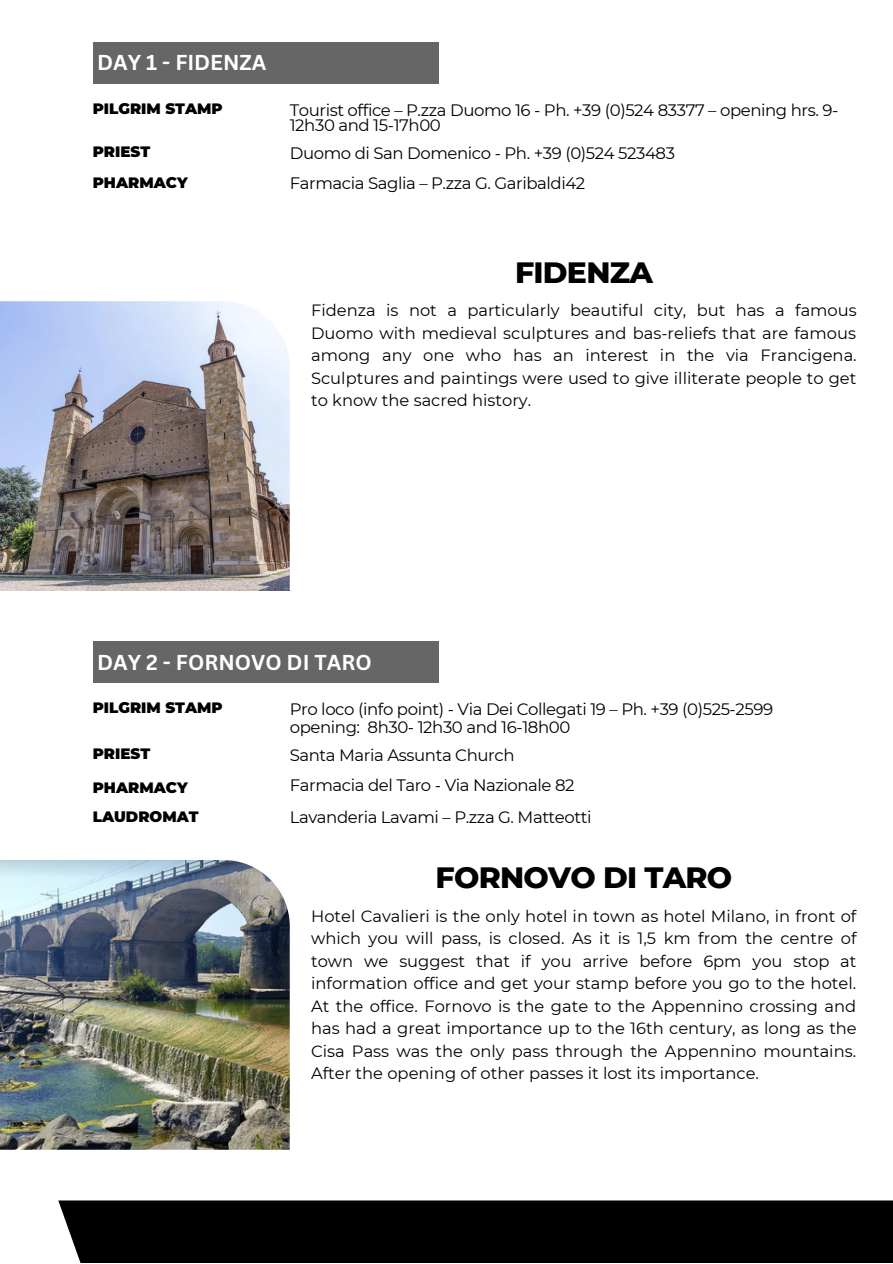
<style>
.page{position:relative;width:893px;height:1264px;background:#fff}
.page>*{position:absolute;margin:0;border:0;box-sizing:border-box;transform-origin:0 0}
.t1{font:800 30px "Montserrat";letter-spacing:-.025em;color:#000}
.t2{font:700 21px "Canva Sans";color:#fff}
.t3{font:16.5px/15.8px "Montserrat";letter-spacing:-.025em;color:#000}
.t4{font:16.35px/22.5px "Montserrat";color:#000;text-align:justify}
.t5{font:900 15px "Montserrat";color:#000}
</style>
<div class="page">
<div style="left:58px;top:1200px;width:834px;height:62px;background:#000"></div>
<div style="left:93px;top:641px;width:345px;height:42px;background:#666"></div>
<img style="left:0;top:860px;width:290px;height:289px">
<img style="left:0;top:301px;width:290px;height:290px">
<div style="left:93px;top:42px;width:345px;height:42px;background:#666"></div>
<p class="t2" style="left:97px;top:48px;width:171px">DAY 1 - FIDENZA</p>
<p class="t5" style="left:93px;top:99px;width:131px">PILGRIM STAMP</p>
<p class="t3" style="left:290px;top:102px;width:550px">Tourist office – P.zza Duomo 16 - Ph. +39 (0)524 83377 – opening hrs. 9-<br>12h30 and 15-17h00</p>
<p class="t5" style="left:93px;top:142px;width:59px">PRIEST</p>
<p class="t3" style="left:290px;top:145px;width:387px">Duomo di San Domenico - Ph. +39 (0)524 523483</p>
<p class="t5" style="left:93px;top:173px;width:96px">PHARMACY</p>
<p class="t3" style="left:290px;top:175px;width:297px">Farmacia Saglia – P.zza G. Garibaldi42</p>
<p class="t1" style="left:515px;top:254px;width:139px">FIDENZA</p>
<p class="t4" style="left:311px;top:299px;width:547px">Fidenza is not a particularly beautiful city, but has a famous Duomo with medieval sculptures and bas-reliefs that are famous among any one who has an interest in the via Francigena.<br>Sculptures and paintings were used to give illiterate people to get to know the sacred history.</p>
<p class="t2" style="left:97px;top:647px;width:276px">DAY 2 - FORNOVO DI TARO</p>
<p class="t5" style="left:93px;top:698px;width:131px">PILGRIM STAMP</p>
<p class="t3" style="left:290px;top:701px;width:485px">Pro loco (info point) - Via Dei Collegati 19 – Ph. +39 (0)525-2599</p>
<p class="t3" style="left:290px;top:719px;width:282px">opening: 8h30- 12h30 and 16-18h00</p>
<p class="t5" style="left:93px;top:744px;width:59px">PRIEST</p>
<p class="t3" style="left:290px;top:747px;width:226px">Santa Maria Assunta Church</p>
<p class="t5" style="left:93px;top:778px;width:96px">PHARMACY</p>
<p class="t3" style="left:290px;top:777px;width:286px">Farmacia del Taro - Via Nazionale 82</p>
<p class="t5" style="left:93px;top:807px;width:107px">LAUDROMAT</p>
<p class="t3" style="left:290px;top:809px;width:303px">Lavanderia Lavami – P.zza G. Matteotti</p>
<p class="t1" style="left:435px;top:858px;width:298px">FORNOVO DI TARO</p>
<p class="t4" style="left:311px;top:904px;width:547px">Hotel Cavalieri is the only hotel in town as hotel Milano, in front of which you will pass, is closed. As it is 1,5 km from the centre of town we suggest that if you arrive before 6pm you stop at information office and get your stamp before you go to the hotel.<br>At the office. Fornovo is the gate to the Appennino crossing and has had a great importance up to the 16th century, as long as the Cisa Pass was the only pass through the Appennino mountains.<br>After the opening of other passes it lost its importance.</p>
</div>
